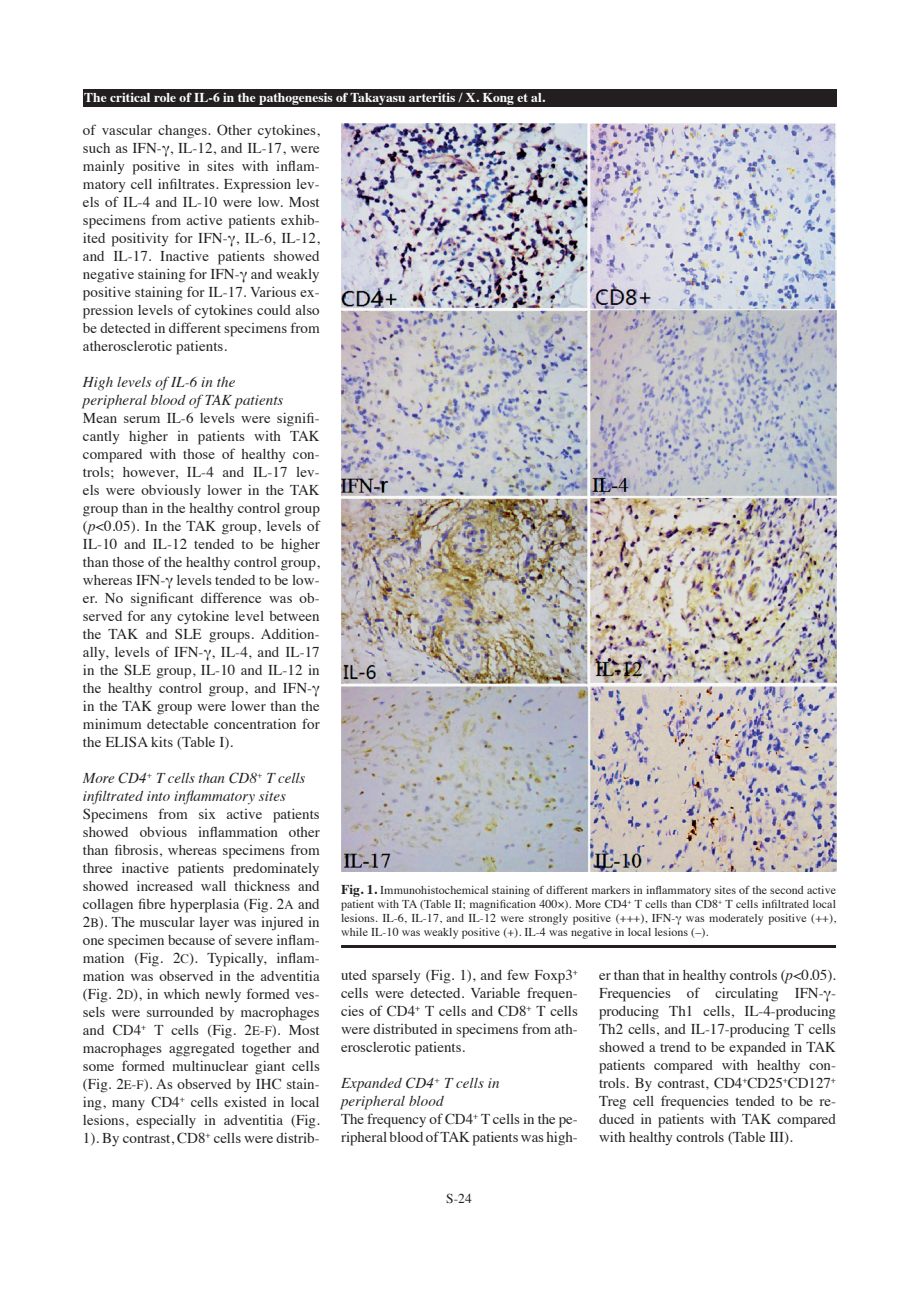
<style>
.page{position:relative;width:919px;height:1289px;background:#fff}
.page>*{position:absolute;margin:0;border:0;box-sizing:border-box;transform-origin:0 0}
.t1{font:15px/18px "Times";color:#231f20;text-align:justify}
.t2{font:italic 15px/18px "Times";letter-spacing:.005em;color:#231f20}
.t3{font:700 13.5px "Times";color:#fff}
.t4{font:13.5px "Times";color:#231f20}
.t5{font:12px/14.2px "Times";letter-spacing:.005em;color:#231f20;text-align:justify}
.s1{font-style:italic}
.s2{font-family:"Times Roman SC850";font-size:12.75px}
.s3{font-family:"Times Roman SC850"}
.s4{font-weight:700;font-size:13.5px}
</style>
<div class="page">
<div style="left:83px;top:89px;width:753px;height:17px;background:#231f20"></div>
<img style="left:341px;top:123px;width:495px;height:748px">
<hr style="left:341px;top:945px;width:495px;height:3px;background:#231f20">
<p class="t3" style="left:84px;top:84px;width:462px">The critical role of IL-6 in the pathogenesis of Takayasu arteritis / X. Kong et al.</p>
<p class="t1" style="left:83px;top:119px;width:238px">of vascular changes. Other cytokines, such as IFN-γ, IL-12, and IL-17, were mainly positive in sites with inflam&shy;matory cell infiltrates. Expression lev&shy;els of IL-4 and IL-10 were low. Most specimens from active patients exhib&shy;ited positivity for IFN-γ, IL-6, IL-12, and IL-17. Inactive patients showed negative staining for IFN-γ and weakly positive staining for IL-17. Various ex&shy;pression levels of cytokines could also be detected in different specimens from atherosclerotic patients.</p>
<p class="t2" style="left:83px;top:372px;width:202px">High levels of IL-6 in the peripheral blood of TAK patients</p>
<p class="t1" style="left:83px;top:407px;width:238px">Mean serum IL-6 levels were signifi&shy;cantly higher in patients with TAK compared with those of healthy con&shy;trols; however, IL-4 and IL-17 lev&shy;els were obviously lower in the TAK group than in the healthy control group (<span class="s1">p</span>&lt;0.05). In the TAK group, levels of IL-10 and IL-12 tended to be higher than those of the healthy control group, whereas IFN-γ levels tended to be low&shy;er. No significant difference was ob&shy;served for any cytokine level between the TAK and SLE groups. Addition&shy;ally, levels of IFN-γ, IL-4, and IL-17 in the SLE group, IL-10 and IL-12 in the healthy control group, and IFN-γ in the TAK group were lower than the minimum detectable concentration for the ELISA kits (Table I).</p>
<p class="t2" style="left:83px;top:768px;width:224px">More CD4<sup>+</sup> T cells than CD8<sup>+</sup> T cells infiltrated into inflammatory sites</p>
<p class="t1" style="left:83px;top:803px;width:238px">Specimens from six active patients showed obvious inflammation other than fibrosis, whereas specimens from three inactive patients predominately showed increased wall thickness and collagen fibre hyperplasia (Fig. 2<span class="s2">A</span> and 2<span class="s2">B</span>). The muscular layer was injured in one specimen because of severe inflam&shy;mation (Fig. 2<span class="s2">C</span>). Typically, inflam&shy;mation was observed in the adventitia (Fig. 2<span class="s2">D</span>), in which newly formed ves&shy;sels were surrounded by macrophages and CD4<sup>+</sup> T cells (Fig. 2<span class="s2">E</span><span class="s3">-</span><span class="s2">F</span>). Most macrophages aggregated together and some formed multinuclear giant cells (Fig. 2<span class="s2">E</span><span class="s3">-</span><span class="s2">F</span>). As observed by IHC stain&shy;ing, many CD4<sup>+</sup> cells existed in local lesions, especially in adventitia (Fig.<br>1). By contrast, CD8<sup>+</sup> cells were distrib-</p>
<p class="t5" style="left:341px;top:881px;width:496px"><span class="s4">Fig. 1.</span> Immunohistochemical staining of different markers in inflammatory sites of the second active patient with TA (Table II; magnification 400×). More CD4<sup>+</sup> T cells than CD8<sup>+</sup> T cells infiltrated local lesions. IL-6, IL-17, and IL-12 were strongly positive (+++), IFN-γ was moderately positive (++), while IL-10 was weakly positive (+). IL-4 was negative in local lesions (–).</p>
<p class="t1" style="left:599px;top:964px;width:238px">er than that in healthy controls (<span class="s1">p</span>&lt;0.05).<br>Frequencies of circulating IFN-γ&shy;producing Th1 cells, IL-4-producing Th2 cells, and IL-17-producing T cells showed a trend to be expanded in TAK patients compared with healthy con&shy;trols. By contrast, CD4<sup>+</sup>CD25<sup>+</sup>CD127<sup>+ </sup>Treg cell frequencies tended to be re&shy;duced in patients with TAK compared with healthy controls (Table III).</p>
<p class="t1" style="left:341px;top:964px;width:238px">uted sparsely (Fig. 1), and few Foxp3<sup>+ </sup>cells were detected. Variable frequen&shy;cies of CD4<sup>+</sup> T cells and CD8<sup>+</sup> T cells were distributed in specimens from ath&shy;erosclerotic patients.</p>
<p class="t1" style="left:341px;top:1072px;width:238px;text-align:left"><span class="s1">Expanded CD4</span><sup>+</sup> <span class="s1">T cells in<br>peripheral blood<br></span>The frequency of CD4<sup>+</sup> T cells in the pe&shy;ripheral blood of TAK patients was high-</p>
<p class="t4" style="left:446px;top:1185px;width:27px">S-24</p>
</div>
